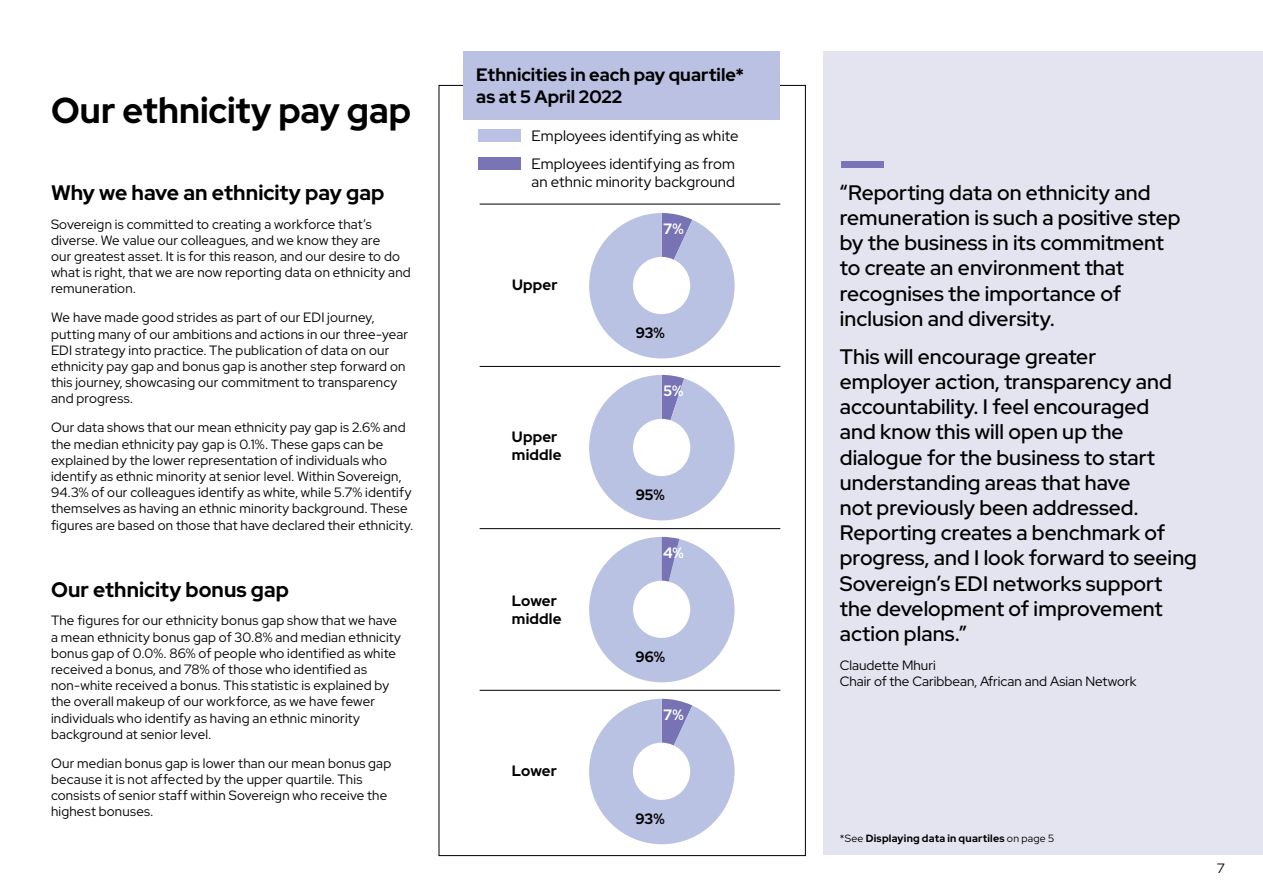
<style>
.page{position:relative;width:1263px;height:893px;background:#fff}
.page>*{position:absolute;margin:0;border:0;box-sizing:border-box;transform-origin:0 0}
.t1{font:700 36px "Red Hat Display";color:#000}
.t2{font:500 21px/25.2px "Red Hat Display";color:#000}
.t3{font:700 21px "Red Hat Display";color:#000}
.t4{font:700 18px/21.6px "Red Hat Display";letter-spacing:.005em;color:#000}
.t5{font:15px/18px "Red Hat Display";letter-spacing:.01em;color:#000}
.t6{font:700 15px/18px "Red Hat Display";letter-spacing:.01em;color:#000}
.t7{font:700 15px "Red Hat Display";letter-spacing:.01em;color:#000;scale:.95 1}
.t8{font:700 15px "Red Hat Display";color:#fff;scale:.95 1}
.t9{font:13.5px/16.2px "Red Hat Display";letter-spacing:.015em;color:#000}
.t10{font:700 10.5px "Red Hat Display";letter-spacing:.025em;color:#000}
.s1{font-weight:400}
</style>
<div class="page">
<div style="left:823px;top:51px;width:440px;height:804px;background:#e4e3f0"></div>
<div style="left:841px;top:161px;width:42px;height:6px;background:#7874b5"></div>
<hr style="left:480px;top:690px;width:300px;height:1px;background:#000">
<hr style="left:480px;top:528px;width:300px;height:1px;background:#000">
<hr style="left:480px;top:204px;width:300px;height:1px;background:#000">
<hr style="left:480px;top:366px;width:300px;height:1px;background:#000">
<div style="left:478px;top:157px;width:43px;height:13px;background:#7874b5"></div>
<div style="left:478px;top:129px;width:43px;height:13px;background:#bac1e3"></div>
<div style="left:463px;top:51px;width:317px;height:68px;background:#bac1e3"></div>
<svg style="left:589px;top:213px;width:146px;height:145px"></svg>
<div style="left:633px;top:257px;width:57px;height:57px;background:#fff;border-radius:50%"></div>
<svg style="left:589px;top:375px;width:146px;height:145px"></svg>
<div style="left:633px;top:419px;width:57px;height:57px;background:#fff;border-radius:50%"></div>
<svg style="left:589px;top:537px;width:146px;height:145px"></svg>
<div style="left:633px;top:581px;width:57px;height:57px;background:#fff;border-radius:50%"></div>
<svg style="left:589px;top:699px;width:146px;height:145px"></svg>
<div style="left:633px;top:743px;width:57px;height:57px;background:#fff;border-radius:50%"></div>
<h1 class="t1" style="left:51px;top:87px;width:362px">Our ethnicity pay gap</h1>
<h2 class="t3" style="left:51px;top:179px;width:335px">Why we have an ethnicity pay gap</h2>
<p class="t9" style="left:51px;top:216px;width:361px">Sovereign is committed to creating a workforce that’s diverse. We value our colleagues, and we know they are<br>our greatest asset. It is for this reason, and our desire to do what is right, that we are now reporting data on ethnicity and remuneration.</p>
<p class="t9" style="left:51px;top:309px;width:359px">We have made good strides as part of our EDI journey, putting many of our ambitions and actions in our three-year EDI strategy into practice. The publication of data on our ethnicity pay gap and bonus gap is another step forward on this journey, showcasing our commitment to transparency and progress.</p>
<p class="t9" style="left:51px;top:419px;width:364px">Our data shows that our mean ethnicity pay gap is 2.6% and the median ethnicity pay gap is 0.1%. These gaps can be explained by the lower representation of individuals who identify as ethnic minority at senior level. Within Sovereign, 94.3% of our colleagues identify as white, while 5.7% identify themselves as having an ethnic minority background. These figures are based on those that have declared their ethnicity.</p>
<h3 class="t3" style="left:51px;top:575px;width:239px">Our ethnicity bonus gap</h3>
<p class="t9" style="left:51px;top:612px;width:352px">The figures for our ethnicity bonus gap show that we have a mean ethnicity bonus gap of 30.8% and median ethnicity bonus gap of 0.0%. 86% of people who identified as white received a bonus, and 78% of those who identified as non-white received a bonus. This statistic is explained by the overall makeup of our workforce, as we have fewer individuals who identify as having an ethnic minority background at senior level.</p>
<p class="t9" style="left:51px;top:755px;width:342px">Our median bonus gap is lower than our mean bonus gap because it is not affected by the upper quartile. This consists of senior staff within Sovereign who receive the highest bonuses.</p>
<p class="t4" style="left:476px;top:64px;width:269px">Ethnicities in each pay quartile* as at 5 April 2022</p>
<p class="t5" style="left:532px;top:127px;width:208px">Employees identifying as white</p>
<p class="t5" style="left:531px;top:154px;width:205px">Employees identifying as from an ethnic minority background</p>
<p class="t8" style="left:664px;top:219px;width:23px">7%</p>
<p class="t6" style="left:512px;top:276px;width:47px">Upper</p>
<p class="t6" style="left:512px;top:428px;width:51px">Upper middle</p>
<p class="t6" style="left:512px;top:592px;width:51px">Lower middle</p>
<p class="t6" style="left:512px;top:761px;width:47px">Lower</p>
<p class="t7" style="left:636px;top:323px;width:32px">93%</p>
<p class="t8" style="left:663px;top:381px;width:22px">5%</p>
<p class="t7" style="left:636px;top:485px;width:32px">95%</p>
<p class="t8" style="left:663px;top:543px;width:23px">4%</p>
<p class="t7" style="left:635px;top:647px;width:33px">96%</p>
<p class="t8" style="left:664px;top:705px;width:23px">7%</p>
<p class="t7" style="left:636px;top:809px;width:32px">93%</p>
<p class="t2" style="left:840px;top:180px;width:342px">“Reporting data on ethnicity and remuneration is such a positive step by the business in its commitment to create an environment that recognises the importance of inclusion and diversity.</p>
<p class="t2" style="left:840px;top:344px;width:359px">This will encourage greater<br>employer action, transparency and accountability. I feel encouraged<br>and know this will open up the dialogue for the business to start understanding areas that have<br>not previously been addressed.<br>Reporting creates a benchmark of progress, and I look forward to seeing<br>Sovereign’s EDI networks support the development of improvement action plans.”</p>
<p class="t9" style="left:840px;top:657px;width:298px">Claudette Mhuri<br>Chair of the Caribbean, African and Asian Network</p>
<p class="t10" style="left:840px;top:831px;width:216px"><span class="s1">*See</span> Displaying data in quartiles <span class="s1">on page 5</span></p>
<p class="t9" style="left:1217px;top:860px;width:9px">7</p>
</div>
